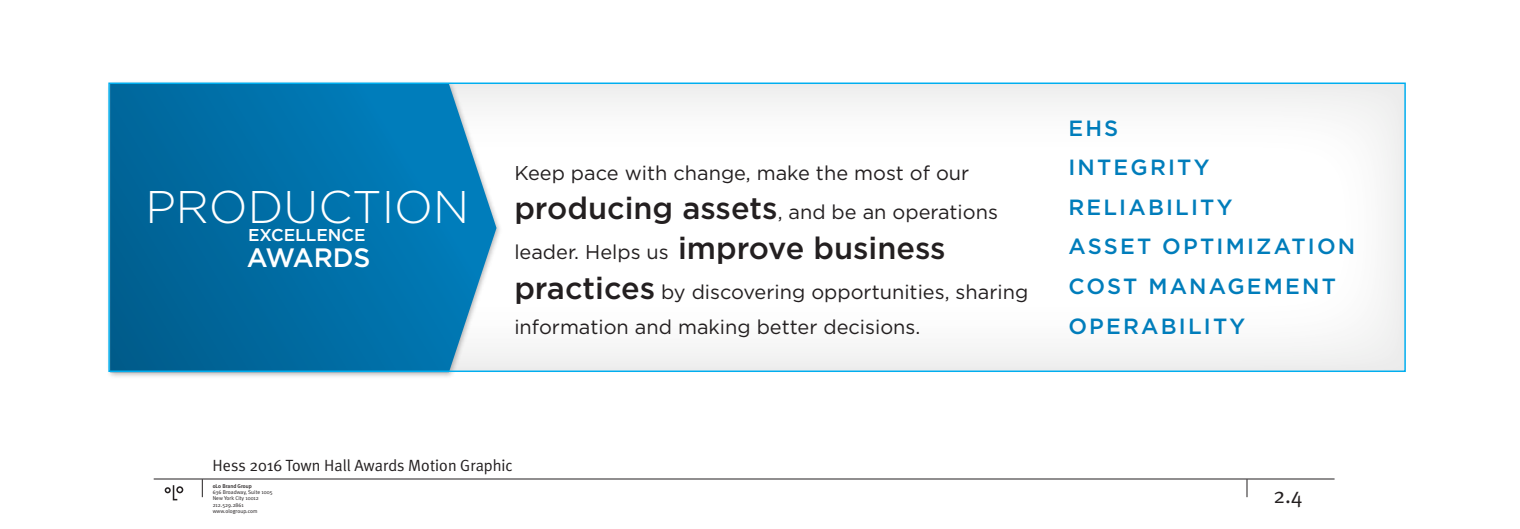
<style>
.page{position:relative;width:1520px;height:529px;background:#fff}
.page>*{position:absolute;margin:0;border:0;box-sizing:border-box;transform-origin:0 0}
.t1{font:300 45.7px "Gotham";color:#fff}
.t2{font:500 30.8px "Gotham";color:#231f20}
.t3{font:500 26.6px "Gotham";letter-spacing:-.01em;color:#fff}
.t4{font:500 22px/39.6px "Gotham";letter-spacing:.1em;color:#007dbb}
.t5{font:21.9px "Meta Plus Normal";color:#231f20}
.t6{font:20px/39.6px "Gotham";color:#231f20}
.t7{font:500 17.1px "Gotham";color:#fff}
.t8{font:16.2px "Meta Plus Normal";color:#231f20}
.t9{font:5.5px/6.5px "Meta Plus Normal";color:#231f20}
.t10{font:500 5.5px "Meta Plus";color:#231f20}
.s1{font-weight:500;font-size:30.8px}
.s2{font-weight:400;font-size:20px}
</style>
<div class="page">
<hr style="left:154px;top:479px;width:1181px;height:1px;background:#231f20">
<svg style="left:202px;top:479px;width:1px;height:18px"></svg>
<svg style="left:165px;top:485px;width:18px;height:15px"></svg>
<svg style="left:1247px;top:479px;width:1px;height:18px"></svg>
<div style="left:109px;top:84px;width:1296px;height:288px;background:linear-gradient(to bottom,#fbfbfb,#fbfbfb)"></div>
<img style="left:108px;top:82px;width:397px;height:295px">
<svg style="left:111px;top:86px;width:386px;height:283px;background:#0e77ab"></svg>
<div style="left:108px;top:83px;width:1298px;height:289px;border:2px solid #00aeef"></div>
<h1 class="t1" style="left:145px;top:182px;width:325px">PRODUCTION</h1>
<p class="t7" style="left:248px;top:226px;width:119px">EXCELLENCE</p>
<h3 class="t3" style="left:247px;top:242px;width:125px">AWARDS</h3>
<p class="t6" style="left:514px;top:152px;width:485px">Keep pace with change, make the most of our <span class="s1">producing assets</span>, and be an operations</p>
<h2 class="t2" style="left:514px;top:231px;width:433px"><span class="s2">leader. Helps us</span> improve business</h2>
<p class="t6" style="left:514px;top:273px;width:515px;line-height:35.9px"><span class="s1">practices</span> by discovering opportunities, sharing information and making better decisions.</p>
<p class="t4" style="left:1068px;top:107px;width:288px">EHS<br>INTEGRITY<br>RELIABILITY<br>ASSET OPTIMIZATION<br>COST MANAGEMENT<br>OPERABILITY</p>
<p class="t8" style="left:213px;top:456px;width:302px">Hess 2016 Town Hall Awards Motion Graphic</p>
<p class="t10" style="left:213px;top:482px;width:41px">oLo Brand Group</p>
<p class="t9" style="left:213px;top:489px;width:61px">636 Broadway, Suite 1005<br>New York City 10012<br>212.529.2861 www.ologroup.com</p>
<p class="t5" style="left:1273px;top:482px;width:31px">2.4</p>
</div>
